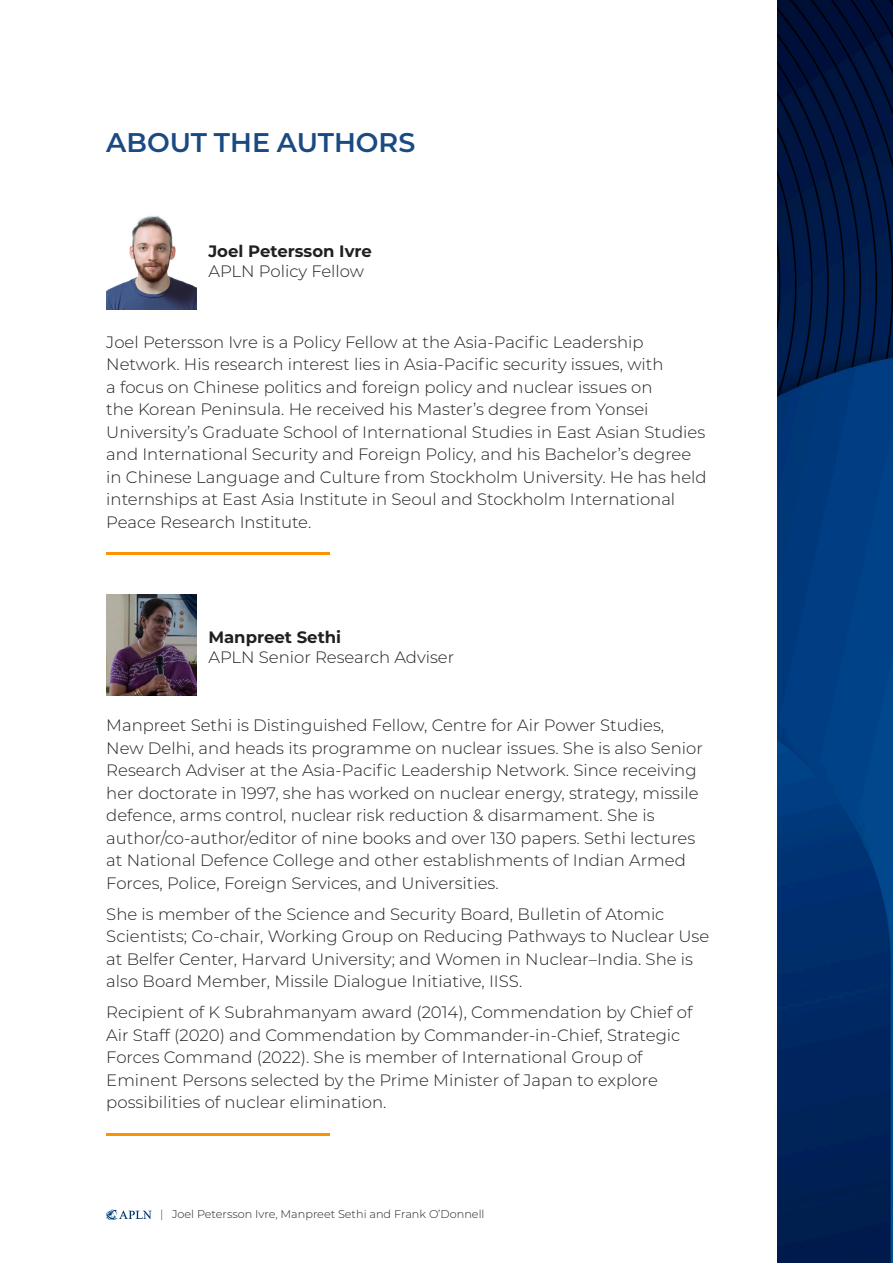
<style>
.page{position:relative;width:893px;height:1263px;background:#fff}
.page>*{position:absolute;margin:0;border:0;box-sizing:border-box;transform-origin:0 0}
.Body_text_2{font:600 27px "Montserrat";color:#194a82}
.Body_text_2-2{font:300 16.5px/22.5px "Montserrat";color:#231f20}
.Body_text_2-3{font:700 16.5px "Montserrat";color:#231f20}
.t1{font:300 11.25px "Montserrat";color:#231f20}
.s1{color:#015ca3}
</style>
<div class="page">
<svg style="left:106px;top:1210px;width:46px;height:10px"></svg>
<img style="left:778px;top:0;width:115px;height:1263px">
<hr style="left:106px;top:552px;width:224px;height:3px;background:#fd9200">
<hr style="left:106px;top:1133px;width:224px;height:2px;background:#fd9200">
<img style="left:106px;top:215px;width:90px;height:94px">
<img style="left:106px;top:595px;width:90px;height:100px">
<p class="Body_text_2" style="left:106px;top:124px;width:311px">ABOUT THE AUTHORS</p>
<p class="Body_text_2-3" style="left:208px;top:239px;width:165px">Joel Petersson Ivre</p>
<p class="Body_text_2-2" style="left:208px;top:259px;width:157px">APLN Policy Fellow</p>
<p class="Body_text_2-2" style="left:106px;top:330px;width:602px">Joel Petersson Ivre is a Policy Fellow at the Asia-Pacific Leadership Network. His research interest lies in Asia-Pacific security issues, with<br>a focus on Chinese politics and foreign policy and nuclear issues on<br>the Korean Peninsula. He received his Master’s degree from Yonsei University’s Graduate School of International Studies in East Asian Studies and International Security and Foreign Policy, and his Bachelor’s degree in Chinese Language and Culture from Stockholm University. He has held internships at East Asia Institute in Seoul and Stockholm International Peace Research Institute.</p>
<p class="Body_text_2-3" style="left:208px;top:625px;width:134px">Manpreet Sethi</p>
<p class="Body_text_2-2" style="left:208px;top:645px;width:247px">APLN Senior Research Adviser</p>
<p class="Body_text_2-2" style="left:106px;top:714px;width:598px">Manpreet Sethi is Distinguished Fellow, Centre for Air Power Studies, New Delhi, and heads its programme on nuclear issues. She is also Senior Research Adviser at the Asia-Pacific Leadership Network. Since receiving her doctorate in 1997, she has worked on nuclear energy, strategy, missile defence, arms control, nuclear risk reduction &amp; disarmament. She is author/co-author/editor of nine books and over 130 papers. Sethi lectures at National Defence College and other establishments of Indian Armed Forces, Police, Foreign Services, and Universities.</p>
<p class="Body_text_2-2" style="left:106px;top:902px;width:605px">She is member of the Science and Security Board, Bulletin of Atomic Scientists; Co-chair, Working Group on Reducing Pathways to Nuclear Use at Belfer Center, Harvard University; and Women in Nuclear–India. She is also Board Member, Missile Dialogue Initiative, IISS.</p>
<p class="Body_text_2-2" style="left:106px;top:1001px;width:588px">Recipient of K Subrahmanyam award (2014), Commendation by Chief of Air Staff (2020) and Commendation by Commander-in-Chief, Strategic Forces Command (2022). She is member of International Group of Eminent Persons selected by the Prime Minister of Japan to explore possibilities of nuclear elimination.</p>
<p class="t1" style="left:160px;top:1206px;width:326px"><span class="s1">|</span> Joel Petersson Ivre, Manpreet Sethi and Frank O’Donnell</p>
</div>
